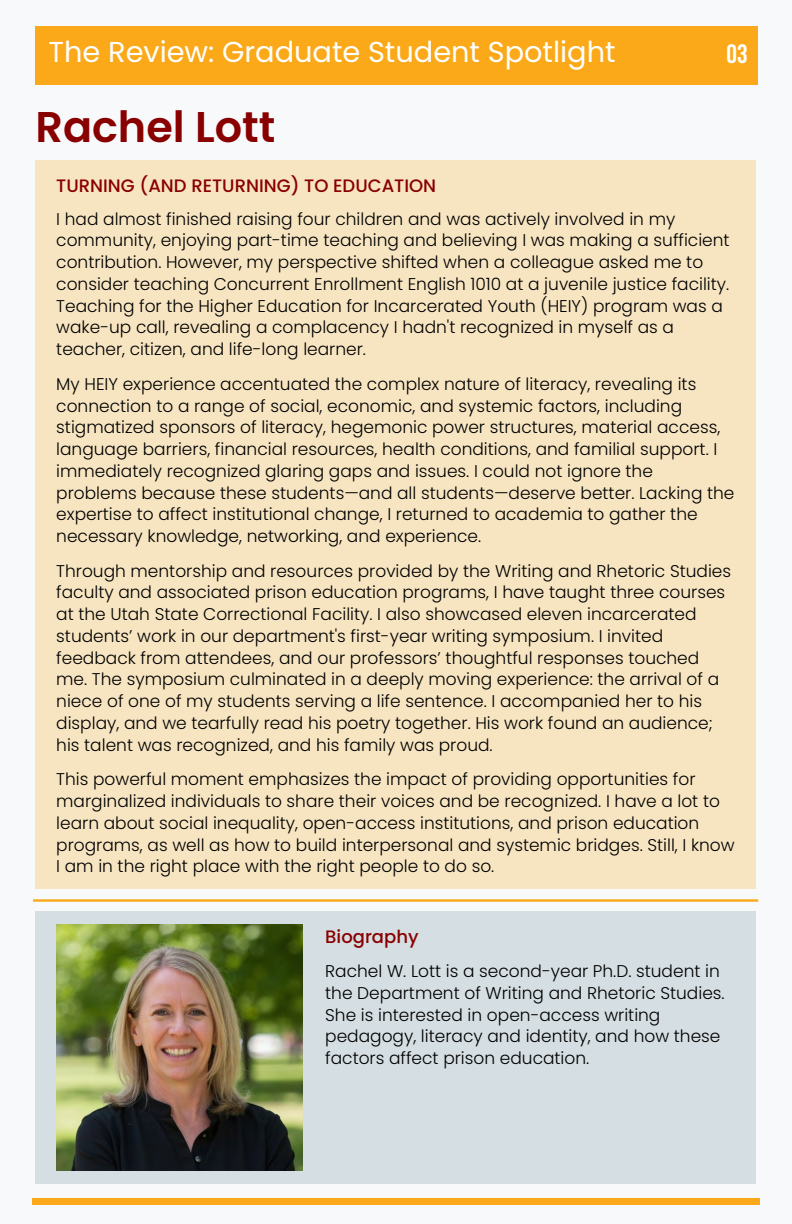
<style>
.page{position:relative;width:792px;height:1224px;background:#f7f9fb}
.page>*{position:absolute;margin:0;border:0;box-sizing:border-box;transform-origin:0 0}
.t1{font:600 43px "Poppins";color:#890000}
.t2{font:28.8px "Poppins";color:#fff}
.t3{font:700 26.6px "Bebas Neue";color:#fff}
.t4{font:500 18px "Poppins";color:#890000}
.t5{font:300 17px/21.8px "Poppins";color:#000}
</style>
<div class="page">
<div style="left:35px;top:911px;width:721px;height:273px;background:#d5dee2"></div>
<div style="left:35px;top:160px;width:721px;height:729px;background:#f7e5c2"></div>
<div style="left:35px;top:26px;width:722px;height:58px;background:#fba918"></div>
<div style="left:32px;top:1199px;width:728px;height:6px;background:#fba918"></div>
<img style="left:56px;top:924px;width:246px;height:246px">
<hr style="left:33px;top:899px;width:725px;height:3px;background:#fba918">
<h2 class="t2" style="left:49px;top:36px;width:569px">The Review: Graduate Student Spotlight</h2>
<h3 class="t3" style="left:727px;top:39px;width:23px">03</h3>
<h1 class="t1" style="left:35px;top:102px;width:242px">Rachel Lott</h1>
<p class="t4" style="left:56px;top:175px;width:381px">TURNING (AND RETURNING) TO EDUCATION</p>
<p class="t5" style="left:56px;top:208px;width:675px">I had almost finished raising four children and was actively involved in my community, enjoying part-time teaching and believing I was making a sufficient contribution. However, my perspective shifted when a colleague asked me to consider teaching Concurrent Enrollment English 1010 at a juvenile justice facility.<br>Teaching for the Higher Education for Incarcerated Youth (HEIY) program was a wake-up call, revealing a complacency I hadn't recognized in myself as a teacher, citizen, and life-long learner.</p>
<p class="t5" style="left:56px;top:373px;width:680px">My HEIY experience accentuated the complex nature of literacy, revealing its connection to a range of social, economic, and systemic factors, including stigmatized sponsors of literacy, hegemonic power structures, material access, language barriers, financial resources, health conditions, and familial support. I immediately recognized glaring gaps and issues. I could not ignore the problems because these students—and all students—deserve better. Lacking the expertise to affect institutional change, I returned to academia to gather the necessary knowledge, networking, and experience.</p>
<p class="t5" style="left:56px;top:560px;width:676px">Through mentorship and resources provided by the Writing and Rhetoric Studies faculty and associated prison education programs, I have taught three courses at the Utah State Correctional Facility. I also showcased eleven incarcerated students’ work in our department's first-year writing symposium. I invited feedback from attendees, and our professors’ thoughtful responses touched me. The symposium culminated in a deeply moving experience: the arrival of a niece of one of my students serving a life sentence. I accompanied her to his display, and we tearfully read his poetry together. His work found an audience; his talent was recognized, and his family was proud.</p>
<p class="t5" style="left:56px;top:769px;width:680px">This powerful moment emphasizes the impact of providing opportunities for marginalized individuals to share their voices and be recognized. I have a lot to learn about social inequality, open-access institutions, and prison education programs, as well as how to build interpersonal and systemic bridges. Still, I know I am in the right place with the right people to do so.</p>
<p class="t4" style="left:325px;top:926px;width:95px">Biography</p>
<p class="t5" style="left:325px;top:960px;width:401px">Rachel W. Lott is a second-year Ph.D. student in the Department of Writing and Rhetoric Studies.<br>She is interested in open-access writing pedagogy, literacy and identity, and how these factors affect prison education.</p>
</div>
